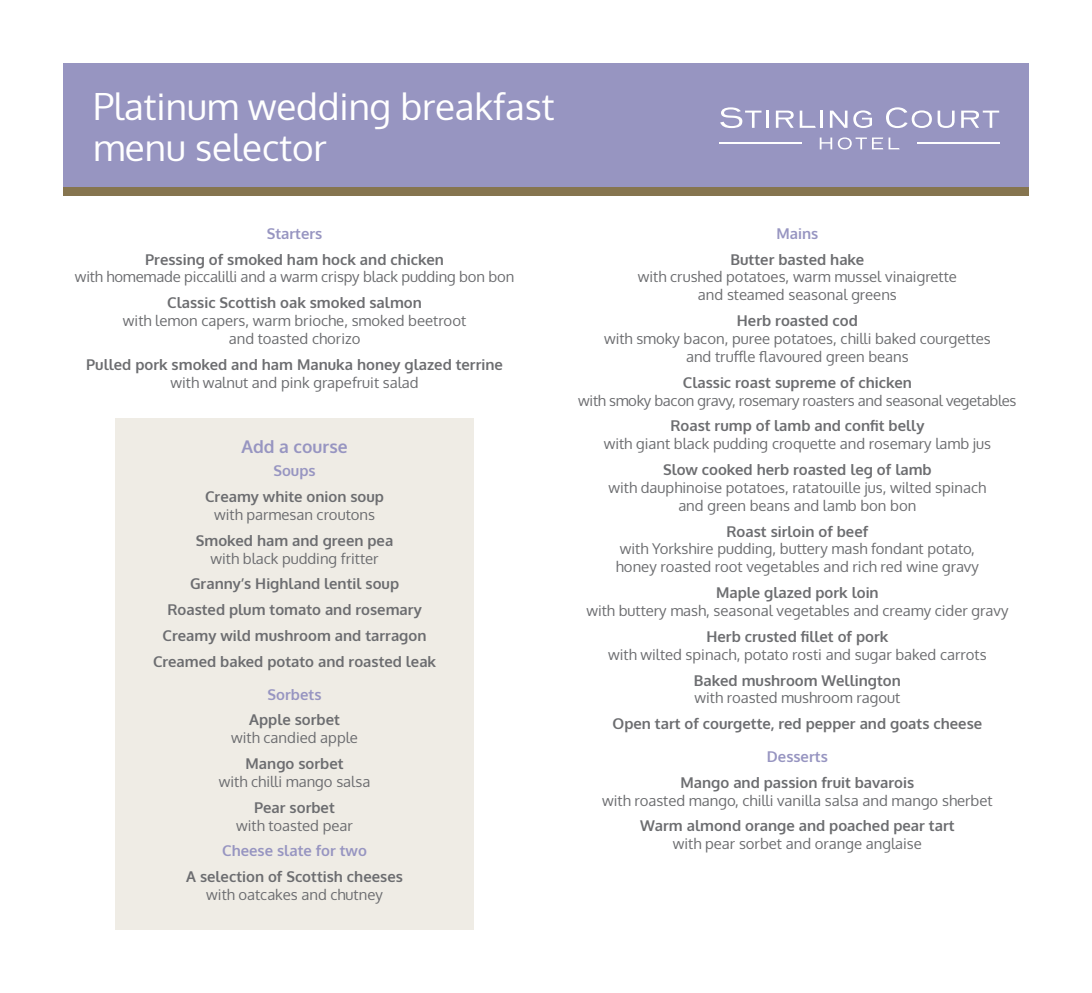
<style>
.page{position:relative;width:1092px;height:993px;background:#fff}
.page>*{position:absolute;margin:0;border:0;box-sizing:border-box;transform-origin:0 0}
.t1{font:36.75px/40.2px "Oxygen";color:#fff}
.t2{font:700 17.5px "Oxygen";color:#9795c1}
.t3{font:14.88px/17.8px "Oxygen";color:#6c6d70;text-align:center}
.t4{font:700 14.88px/25.7px "Oxygen";color:#6c6d70;text-align:center}
.t5{font:14.88px "Oxygen";letter-spacing:-.02em;color:#6c6d70}
.t6{font:700 14.88px "Oxygen";color:#9795c1}
</style>
<div class="page">
<div style="left:63px;top:63px;width:965px;height:124px;background:#9795c1"></div>
<div style="left:63px;top:187px;width:965px;height:8px;background:#86754f"></div>
<div style="left:115px;top:418px;width:358px;height:511px;background:#efece5"></div>
<svg style="left:720px;top:107px;width:41px;height:21px"></svg>
<hr style="left:766px;top:111px;width:3px;height:17px;background:#fff">
<svg style="left:775px;top:111px;width:18px;height:17px"></svg>
<svg style="left:799px;top:111px;width:16px;height:17px"></svg>
<hr style="left:820px;top:111px;width:3px;height:17px;background:#fff">
<svg style="left:829px;top:111px;width:18px;height:17px"></svg>
<svg style="left:853px;top:110px;width:18px;height:18px"></svg>
<svg style="left:886px;top:107px;width:45px;height:21px"></svg>
<svg style="left:937px;top:111px;width:17px;height:17px"></svg>
<svg style="left:961px;top:111px;width:38px;height:17px"></svg>
<svg style="left:819px;top:137px;width:80px;height:12px"></svg>
<hr style="left:917px;top:142px;width:82px;height:1px;background:#fff">
<hr style="left:719px;top:142px;width:83px;height:1px;background:#fff">
<h1 class="t1" style="left:93px;top:87px;width:463px">Platinum wedding breakfast menu selector</h1>
<p class="t6" style="left:267px;top:224px;width:57px">Starters</p>
<p class="t4" style="left:145px;top:246px;width:300px">Pressing of smoked ham hock and chicken</p>
<p class="t3" style="left:75px;top:268px;width:441px">with homemade piccalilli and a warm crispy black pudding bon bon</p>
<p class="t4" style="left:167px;top:290px;width:256px">Classic Scottish oak smoked salmon</p>
<p class="t3" style="left:123px;top:312px;width:345px">with lemon capers, warm brioche, smoked beetroot and toasted chorizo</p>
<p class="t4" style="left:86px;top:352px;width:418px">Pulled pork smoked and ham Manuka honey glazed terrine</p>
<p class="t3" style="left:170px;top:373px;width:250px">with walnut and pink grapefruit salad</p>
<p class="t2" style="left:241px;top:436px;width:108px">Add a course</p>
<p class="t6" style="left:273px;top:461px;width:44px">Soups</p>
<p class="t4" style="left:205px;top:484px;width:180px">Creamy white onion soup</p>
<p class="t3" style="left:214px;top:505px;width:162px">with parmesan croutons</p>
<p class="t4" style="left:196px;top:527px;width:199px">Smoked ham and green pea</p>
<p class="t3" style="left:210px;top:549px;width:170px">with black pudding fritter</p>
<p class="t4" style="left:153px;top:571px;width:284px">Granny’s Highland lentil soup<br>Roasted plum tomato and rosemary Creamy wild mushroom and tarragon Creamed baked potato and roasted leak</p>
<p class="t6" style="left:267px;top:684px;width:55px">Sorbets</p>
<p class="t4" style="left:249px;top:707px;width:92px">Apple sorbet</p>
<p class="t3" style="left:231px;top:728px;width:128px">with candied apple</p>
<p class="t4" style="left:245px;top:751px;width:99px">Mango sorbet</p>
<p class="t3" style="left:219px;top:772px;width:153px">with chilli mango salsa</p>
<p class="t4" style="left:254px;top:794px;width:82px">Pear sorbet</p>
<p class="t3" style="left:236px;top:816px;width:118px">with toasted pear</p>
<p class="t6" style="left:222px;top:841px;width:146px">Cheese slate for two</p>
<p class="t4" style="left:186px;top:864px;width:218px">A selection of Scottish cheeses</p>
<p class="t3" style="left:206px;top:885px;width:178px">with oatcakes and chutney</p>
<p class="t6" style="left:776px;top:224px;width:43px">Mains</p>
<p class="t4" style="left:730px;top:247px;width:135px">Butter basted hake</p>
<p class="t3" style="left:638px;top:268px;width:320px">with crushed potatoes, warm mussel vinaigrette and steamed seasonal greens</p>
<p class="t4" style="left:737px;top:308px;width:122px">Herb roasted cod</p>
<p class="t3" style="left:604px;top:329px;width:388px">with smoky bacon, puree potatoes, chilli baked courgettes and truffle flavoured green beans</p>
<p class="t4" style="left:682px;top:370px;width:230px">Classic roast supreme of chicken</p>
<p class="t5" style="left:578px;top:390px;width:440px">with smoky bacon gravy, rosemary roasters and seasonal vegetables</p>
<p class="t4" style="left:670px;top:413px;width:255px">Roast rump of lamb and confit belly</p>
<p class="t3" style="left:603px;top:435px;width:389px">with giant black pudding croquette and rosemary lamb jus</p>
<p class="t4" style="left:663px;top:457px;width:270px">Slow cooked herb roasted leg of lamb</p>
<p class="t3" style="left:608px;top:478px;width:379px">with dauphinoise potatoes, ratatouille jus, wilted spinach and green beans and lamb bon bon</p>
<p class="t4" style="left:726px;top:518px;width:143px">Roast sirloin of beef</p>
<p class="t3" style="left:616px;top:540px;width:364px;text-align:left">with Yorkshire pudding, buttery mash fondant potato, honey roasted root vegetables and rich red wine gravy</p>
<p class="t4" style="left:716px;top:580px;width:164px">Maple glazed pork loin</p>
<p class="t3" style="left:586px;top:601px;width:423px">with buttery mash, seasonal vegetables and creamy cider gravy</p>
<p class="t4" style="left:706px;top:623px;width:183px">Herb crusted fillet of pork</p>
<p class="t3" style="left:608px;top:645px;width:380px">with wilted spinach, potato rosti and sugar baked carrots</p>
<p class="t4" style="left:694px;top:667px;width:208px">Baked mushroom Wellington</p>
<p class="t3" style="left:694px;top:689px;width:207px">with roasted mushroom ragout</p>
<p class="t4" style="left:612px;top:711px;width:371px">Open tart of courgette, red pepper and goats cheese</p>
<p class="t6" style="left:766px;top:747px;width:62px">Desserts</p>
<p class="t4" style="left:680px;top:769px;width:235px">Mango and passion fruit bavarois</p>
<p class="t3" style="left:602px;top:791px;width:392px">with roasted mango, chilli vanilla salsa and mango sherbet</p>
<p class="t4" style="left:640px;top:813px;width:316px">Warm almond orange and poached pear tart</p>
<p class="t3" style="left:672px;top:834px;width:250px">with pear sorbet and orange anglaise</p>
</div>
